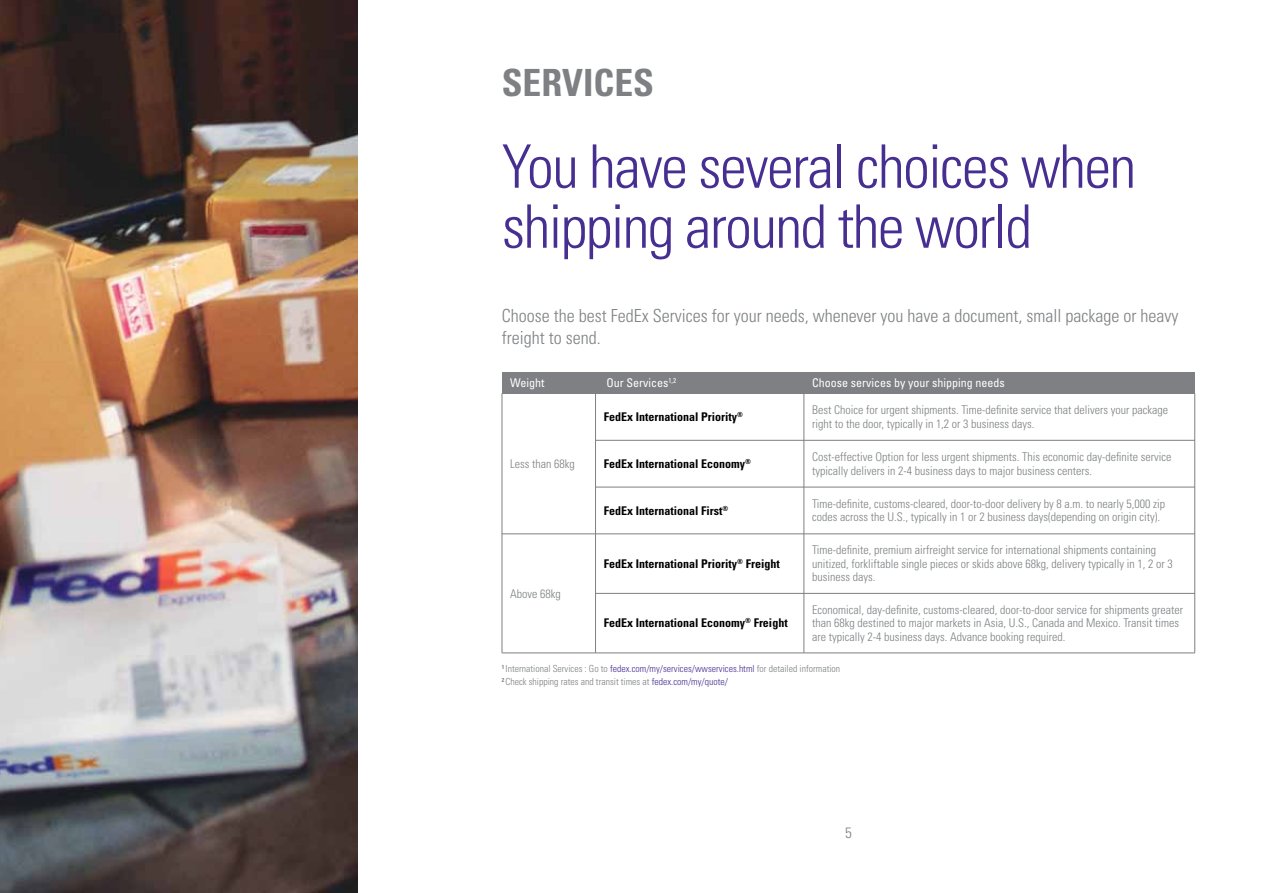
<style>
.page{position:relative;width:1263px;height:893px;background:#fff}
.page>*{position:absolute;margin:0;border:0;box-sizing:border-box;transform-origin:0 0}
.t1{font:300 condensed 60px/60px "Univers";letter-spacing:-.025em;color:#472f92}
.t2{font:700 condensed 37.5px "Univers";color:#7e8083}
.t3{font:300 condensed 18px/22.5px "Univers";color:#7e8083}
.t4{font:300 condensed 15px "Univers";color:#7e8083}
.t5{font:300 condensed 12px/13.5px "Univers";color:#7e8083}
.t6{font:700 condensed 12px "Univers";color:#000}
.t7{font:condensed 12px "Univers";color:#fff}
.t8{font:300 condensed 9.75px/13.5px "Univers";color:#7e8083}
.s1{color:#472f92}
</style>
<div class="page">
<div style="left:502px;top:372px;width:115px;height:21px;background:#7e8083"></div>
<div style="left:595px;top:372px;width:209px;height:21px;background:#7e8083"></div>
<div style="left:804px;top:372px;width:391px;height:21px;background:#7e8083"></div>
<hr style="left:502px;top:653px;width:693px;height:1px;background:#7e8083">
<hr style="left:595px;top:593px;width:600px;height:1px;background:#7e8083">
<hr style="left:595px;top:487px;width:600px;height:1px;background:#7e8083">
<hr style="left:595px;top:440px;width:600px;height:1px;background:#7e8083">
<hr style="left:502px;top:534px;width:693px;height:1px;background:#7e8083">
<hr style="left:502px;top:393px;width:1px;height:260px;background:#7e8083">
<hr style="left:595px;top:393px;width:1px;height:260px;background:#7e8083">
<hr style="left:804px;top:393px;width:1px;height:260px;background:#7e8083">
<hr style="left:1194px;top:393px;width:1px;height:260px;background:#7e8083">
<img style="left:0;top:0;width:357px;height:893px">
<h2 class="t2" style="left:502px;top:60px;width:154px">SERVICES</h2>
<h1 class="t1" style="left:502px;top:137px;width:636px">You have several choices when shipping around the world</h1>
<h3 class="t3" style="left:502px;top:304px;width:678px">Choose the best FedEx Services for your needs, whenever you have a document, small package or heavy freight to send.</h3>
<p class="t7" style="left:510px;top:375px;width:36px">Weight</p>
<p class="t7" style="left:606px;top:375px;width:71px">Our Services<sup>1,2</sup></p>
<p class="t6" style="left:604px;top:409px;width:141px">FedEx International Priority<sup>®</sup></p>
<p class="t6" style="left:604px;top:456px;width:149px">FedEx International Economy<sup>®</sup></p>
<p class="t6" style="left:604px;top:503px;width:126px">FedEx International First<sup>®</sup></p>
<p class="t5" style="left:510px;top:457px;width:66px">Less than 68kg</p>
<p class="t5" style="left:510px;top:587px;width:52px">Above 68kg</p>
<p class="t6" style="left:604px;top:556px;width:177px">FedEx International Priority<sup>®</sup> Freight</p>
<p class="t6" style="left:604px;top:616px;width:185px">FedEx International Economy<sup>®</sup> Freight</p>
<p class="t7" style="left:812px;top:375px;width:194px">Choose services by your shipping needs</p>
<p class="t5" style="left:812px;top:403px;width:357px">Best Choice for urgent shipments. Time-definite service that delivers your package right to the door, typically in 1,2 or 3 business days.</p>
<p class="t5" style="left:812px;top:450px;width:361px">Cost-effective Option for less urgent shipments. This economic day-definite service typically delivers in 2-4 business days to major business centers.</p>
<p class="t5" style="left:812px;top:497px;width:354px">Time-definite, customs-cleared, door-to-door delivery by 8 a.m. to nearly 5,000 zip codes across the U.S., typically in 1 or 2 business days(depending on origin city).</p>
<p class="t5" style="left:812px;top:543px;width:362px">Time-definite, premium airfreight service for international shipments containing unitized, forkliftable single pieces or skids above 68kg, delivery typically in 1, 2 or 3 business days.</p>
<p class="t5" style="left:812px;top:603px;width:372px">Economical, day-definite, customs-cleared, door-to-door service for shipments greater than 68kg destined to major markets in Asia, U.S., Canada and Mexico. Transit times are typically 2-4 business days. Advance booking required.</p>
<p class="t8" style="left:502px;top:662px;width:340px"><sup>1</sup> International Services : Go to <span class="s1">fedex.com/my/services/wwservices.html</span> for detailed information<br><sup>2</sup> Check shipping rates and transit times at <span class="s1">fedex.com/my/quote/</span></p>
<p class="t4" style="left:845px;top:824px;width:8px">5</p>
</div>
